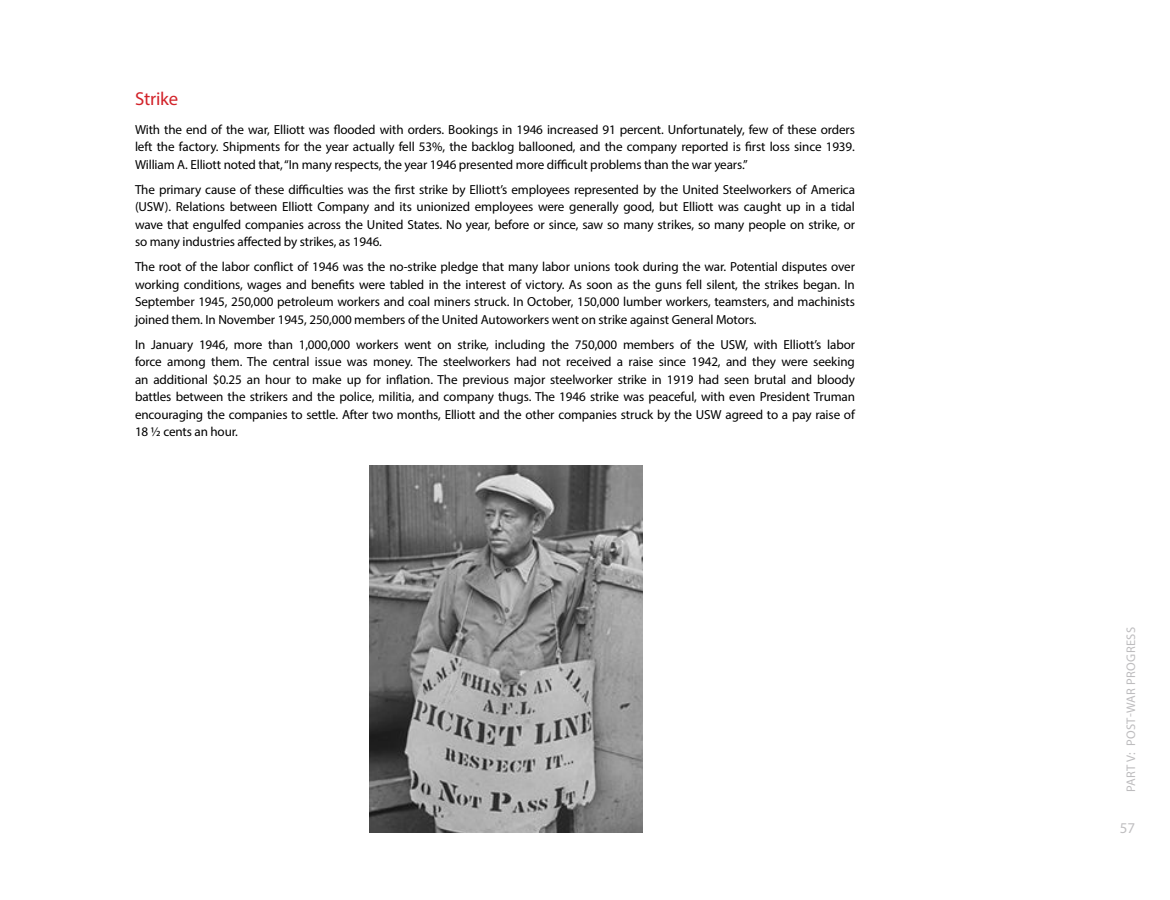
<style>
.page{position:relative;width:1170px;height:900px;background:#fff}
.page>*{position:absolute;margin:0;border:0;box-sizing:border-box;transform-origin:0 0}
.t1{font:18.75px "Myriad Pro";letter-spacing:-.01em;color:#d2232a}
.t2{font:15px "Myriad Pro";color:#c0bfc1}
.t3{font:13.12px/17.5px "Myriad Pro";letter-spacing:-.01em;color:#000;text-align:justify}
.t4{font:12.5px "Myriad Pro";letter-spacing:.03em;color:#bdbcbe}
</style>
<div class="page">
<img style="left:369px;top:466px;width:273px;height:366px">
<h1 class="t1" style="left:135px;top:87px;width:45px">Strike</h1>
<p class="t3" style="left:135px;top:120px;width:722px">With the end of the war, Elliott was flooded with orders. Bookings in 1946 increased 91 percent. Unfortunately, few of these orders left the factory. Shipments for the year actually fell 53%, the backlog ballooned, and the company reported is first loss since 1939.<br>William A. Elliott noted that, “In many respects, the year 1946 presented more difficult problems than the war years.”</p>
<p class="t3" style="left:135px;top:180px;width:722px">The primary cause of these difficulties was the first strike by Elliott’s employees represented by the United Steelworkers of America (USW). Relations between Elliott Company and its unionized employees were generally good, but Elliott was caught up in a tidal wave that engulfed companies across the United States. No year, before or since, saw so many strikes, so many people on strike, or so many industries affected by strikes, as 1946.</p>
<p class="t3" style="left:135px;top:258px;width:722px">The root of the labor conflict of 1946 was the no-strike pledge that many labor unions took during the war. Potential disputes over working conditions, wages and benefits were tabled in the interest of victory. As soon as the guns fell silent, the strikes began. In September 1945, 250,000 petroleum workers and coal miners struck. In October, 150,000 lumber workers, teamsters, and machinists joined them. In November 1945, 250,000 members of the United Autoworkers went on strike against General Motors.</p>
<p class="t3" style="left:135px;top:335px;width:722px">In January 1946, more than 1,000,000 workers went on strike, including the 750,000 members of the USW, with Elliott’s labor force among them. The central issue was money. The steelworkers had not received a raise since 1942, and they were seeking an additional $0.25 an hour to make up for inflation. The previous major steelworker strike in 1919 had seen brutal and bloody battles between the strikers and the police, militia, and company thugs. The 1946 strike was peaceful, with even President Truman encouraging the companies to settle. After two months, Elliott and the other companies struck by the USW agreed to a pay raise of 18 ½ cents an hour.</p>
<p class="t4" style="left:1123px;top:792px;width:166px;rotate:-90deg">PART V: POST-WAR PROGRESS</p>
<p class="t2" style="left:1120px;top:818px;width:17px">57</p>
</div>
